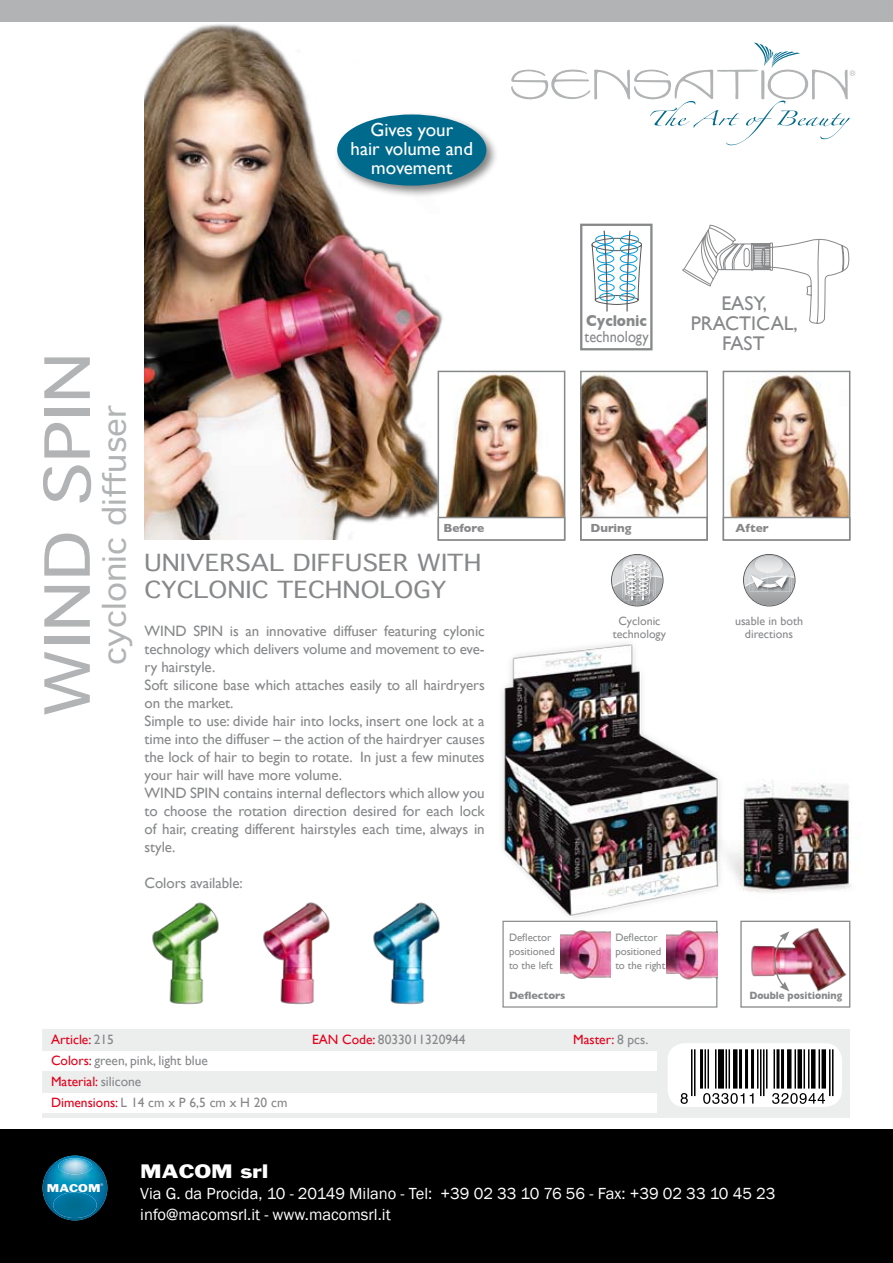
<style>
.page{position:relative;width:893px;height:1263px;background:#fff}
.page>*{position:absolute;margin:0;border:0;box-sizing:border-box;transform-origin:0 0}
.t1{font:60px "Geneva";color:#b1b3b4;scale:1.2 1}
.t2{font:30px "Geneva";color:#b1b3b4;scale:1.1 1}
.t3{font:22.5px/27px "Geneva";color:#87888a;scale:1.14 1}
.t4{font:19.8px/19.8px "Gill Sans";color:#87888a;text-align:center}
.t5{font:18.9px/18.9px "Gill Sans";color:#fff;text-align:center}
.t6{font:18px "Franklin Gothic";color:#fff;scale:1.2 1}
.t7{font:16.5px/21px "Franklin Gothic";color:#fff}
.t8{font:15.9px "Gill Sans";color:#87888a;scale:.9 1}
.t9{font:700 15.9px "Gill Sans";color:#87888a;scale:.9 1}
.t10{font:15px/18px "Gill Sans";letter-spacing:-.005em;color:#87888a}
.t11{font:13.5px/21px "Gill Sans";color:#87888a}
.t12{font:13.5px "Gill Sans";color:#e2001a}
.t13{font:12px/13.2px "Gill Sans";color:#87888a;text-align:center}
.t14{font:700 12px "Gill Sans";color:#87888a}
.t15{font:10.8px/14.2px "Gill Sans";color:#87888a}
.t16{font:700 10.8px "Gill Sans";color:#87888a;scale:.9 1}
.t17{font:700 10.8px "Gill Sans";color:#87888a}
.t18{font:10.5px "Franklin Gothic";color:#fff;scale:1.2 1}
.t19{font:3.75px "Helvetica";color:#fff}
.s1{color:#e2001a}
.s2{color:#87888a}
</style>
<div class="page">
<img style="left:145px;top:21px;width:341px;height:518px">
<div style="left:43px;top:1029px;width:807px;height:21px;background:#eceded"></div>
<div style="left:43px;top:1071px;width:807px;height:22px;background:#eceded"></div>
<hr style="left:43px;top:1113px;width:807px;height:4px;background:#eceded">
<div style="left:657px;top:1030px;width:193px;height:86px;background:#eceded"></div>
<div style="left:668px;top:1043px;width:174px;height:64px;background:#fff;border-radius:17px"></div>
<div style="left:0;top:1129px;width:893px;height:134px;background:#000"></div>
<div style="left:0;top:0;width:893px;height:21px;background:#b1b3b4"></div>
<div style="left:333px;top:111px;width:165px;height:87px;background:#000;opacity:.5"></div>
<div style="left:337px;top:114px;width:149px;height:72px;background:#006a8d;border-radius:50%"></div>
<img style="left:441px;top:374px;width:121px;height:143px">
<div style="left:438px;top:371px;width:127px;height:170px;border:2px solid #87888a"></div>
<div style="left:438px;top:517px;width:127px;height:24px;background:#fff;border:2px solid #87888a"></div>
<img style="left:583px;top:374px;width:122px;height:143px">
<div style="left:580px;top:371px;width:128px;height:170px;border:2px solid #87888a"></div>
<div style="left:580px;top:517px;width:128px;height:24px;border:2px solid #87888a"></div>
<img style="left:726px;top:374px;width:121px;height:143px">
<div style="left:723px;top:371px;width:127px;height:170px;border:2px solid #87888a"></div>
<div style="left:723px;top:517px;width:127px;height:24px;background:#fff;border:2px solid #87888a"></div>
<hr style="left:691px;top:1049px;width:1px;height:47px;background:#000">
<hr style="left:694px;top:1049px;width:1px;height:47px;background:#000">
<hr style="left:700px;top:1049px;width:1px;height:39px;background:#000">
<hr style="left:701px;top:1049px;width:2px;height:39px;background:#000">
<hr style="left:704px;top:1049px;width:2px;height:39px;background:#000">
<hr style="left:707px;top:1049px;width:2px;height:39px;background:#000">
<hr style="left:715px;top:1049px;width:1px;height:39px;background:#000">
<hr style="left:718px;top:1049px;width:1px;height:39px;background:#000">
<hr style="left:719px;top:1049px;width:2px;height:39px;background:#000">
<hr style="left:721px;top:1049px;width:1px;height:39px;background:#000">
<hr style="left:722px;top:1049px;width:2px;height:39px;background:#000">
<hr style="left:725px;top:1049px;width:2px;height:39px;background:#000">
<hr style="left:728px;top:1049px;width:2px;height:39px;background:#000">
<hr style="left:733px;top:1049px;width:1px;height:39px;background:#000">
<hr style="left:734px;top:1049px;width:2px;height:39px;background:#000">
<hr style="left:736px;top:1049px;width:1px;height:39px;background:#000">
<hr style="left:739px;top:1049px;width:1px;height:39px;background:#000">
<hr style="left:740px;top:1049px;width:2px;height:39px;background:#000">
<hr style="left:745px;top:1049px;width:1px;height:39px;background:#000">
<hr style="left:746px;top:1049px;width:2px;height:39px;background:#000">
<hr style="left:751px;top:1049px;width:1px;height:39px;background:#000">
<hr style="left:752px;top:1049px;width:2px;height:39px;background:#000">
<hr style="left:757px;top:1049px;width:1px;height:39px;background:#000">
<hr style="left:760px;top:1049px;width:1px;height:47px;background:#000">
<hr style="left:763px;top:1049px;width:1px;height:47px;background:#000">
<hr style="left:766px;top:1049px;width:1px;height:39px;background:#000">
<hr style="left:773px;top:1049px;width:2px;height:39px;background:#000">
<hr style="left:776px;top:1049px;width:2px;height:39px;background:#000">
<hr style="left:778px;top:1049px;width:1px;height:39px;background:#000">
<hr style="left:781px;top:1049px;width:1px;height:39px;background:#000">
<hr style="left:782px;top:1049px;width:2px;height:39px;background:#000">
<hr style="left:787px;top:1049px;width:1px;height:39px;background:#000">
<hr style="left:788px;top:1049px;width:2px;height:39px;background:#000">
<hr style="left:790px;top:1049px;width:1px;height:39px;background:#000">
<hr style="left:794px;top:1049px;width:2px;height:39px;background:#000">
<hr style="left:797px;top:1049px;width:2px;height:39px;background:#000">
<hr style="left:799px;top:1049px;width:1px;height:39px;background:#000">
<hr style="left:800px;top:1049px;width:2px;height:39px;background:#000">
<hr style="left:803px;top:1049px;width:2px;height:39px;background:#000">
<hr style="left:808px;top:1049px;width:1px;height:39px;background:#000">
<hr style="left:811px;top:1049px;width:1px;height:39px;background:#000">
<hr style="left:812px;top:1049px;width:2px;height:39px;background:#000">
<hr style="left:814px;top:1049px;width:1px;height:39px;background:#000">
<hr style="left:818px;top:1049px;width:2px;height:39px;background:#000">
<hr style="left:821px;top:1049px;width:2px;height:39px;background:#000">
<hr style="left:823px;top:1049px;width:1px;height:39px;background:#000">
<hr style="left:824px;top:1049px;width:2px;height:39px;background:#000">
<hr style="left:829px;top:1049px;width:1px;height:47px;background:#000">
<hr style="left:832px;top:1049px;width:1px;height:47px;background:#000">
<svg style="left:681px;top:1093px;width:7px;height:11px"></svg>
<svg style="left:703px;top:1093px;width:41px;height:11px"></svg>
<svg style="left:750px;top:1093px;width:3px;height:10px"></svg>
<svg style="left:772px;top:1093px;width:53px;height:11px"></svg>
<div style="left:580px;top:224px;width:73px;height:126px;background:#fff;border:2px solid #87888a"></div>
<img style="left:152px;top:902px;width:67px;height:103px">
<img style="left:373px;top:902px;width:67px;height:103px">
<img style="left:263px;top:902px;width:67px;height:103px">
<svg style="left:611px;top:554px;width:52px;height:52px"></svg>
<svg style="left:743px;top:554px;width:52px;height:52px"></svg>
<div style="left:740px;top:921px;width:110px;height:87px;border:1px solid #87888a"></div>
<img style="left:751px;top:926px;width:100px;height:70px">
<svg style="left:772px;top:931px;width:17px;height:60px"></svg>
<div style="left:502px;top:921px;width:215px;height:86px;border:1px solid #87888a"></div>
<img style="left:560px;top:930px;width:51px;height:49px">
<img style="left:666px;top:930px;width:51px;height:55px">
<img style="left:733px;top:779px;width:125px;height:114px">
<img style="left:502px;top:643px;width:231px;height:287px">
<img style="left:43px;top:1155px;width:64px;height:65px">
<img style="left:58px;top:1158px;width:34px;height:16px">
<img style="left:53px;top:1192px;width:44px;height:26px">
<svg style="left:511px;top:43px;width:344px;height:281px"></svg>
<p class="t5" style="left:351px;top:120px;width:124px">Gives your<br>hair volume and movement</p>
<h1 class="t1" style="left:16px;top:717px;width:306px;rotate:-90deg">WIND SPIN</h1>
<h2 class="t2" style="left:89px;top:665px;width:238px;rotate:-90deg">cyclonic diffuser</h2>
<p class="t9" style="left:586px;top:311px;width:69px">Cyclonic</p>
<p class="t8" style="left:585px;top:327px;width:73px">technology</p>
<h3 class="t4" style="left:691px;top:293px;width:109px">EASY,<br>PRACTICAL,<br>FAST</h3>
<p class="t14" style="left:443px;top:520px;width:42px">Before</p>
<p class="t14" style="left:590px;top:520px;width:42px">During</p>
<p class="t14" style="left:736px;top:520px;width:35px">After</p>
<h3 class="t3" style="left:145px;top:548px;width:297px">UNIVERSAL DIFFUSER WITH<br>CYCLONIC TECHNOLOGY</h3>
<p class="t10" style="left:145px;top:622px;width:342px">WIND SPIN is an innovative diffuser featuring cylonic technology which delivers volume and movement to eve&shy;ry hairstyle.<br>Soft silicone base which attaches easily to all hairdryers on the market.<br>Simple to use: divide hair into locks, insert one lock at a time into the diffuser – the action of the hairdryer causes the lock of hair to begin to rotate. In just a few minutes your hair will have more volume.<br>WIND SPIN contains internal deflectors which allow you to choose the rotation direction desired for each lock of hair, creating different hairstyles each time, always in style.</p>
<p class="t10" style="left:145px;top:874px;width:100px">Colors available:</p>
<p class="t13" style="left:613px;top:614px;width:55px">Cyclonic technology</p>
<p class="t13" style="left:735px;top:614px;width:70px">usable in both directions</p>
<p class="t15" style="left:509px;top:930px;width:47px">Deflector positioned to the left</p>
<p class="t15" style="left:615px;top:930px;width:51px">Deflector positioned to the right</p>
<p class="t17" style="left:509px;top:989px;width:58px">Deflectors</p>
<p class="t16" style="left:749px;top:989px;width:105px">Double positioning</p>
<p class="t11" style="left:51px;top:1028px;width:238px"><span class="s1">Article:</span> 215<br><span class="s1">Colors:</span> green, pink, light blue<br><span class="s1">Material:</span> silicone<br><span class="s1">Dimensions:</span> L 14 cm x P 6,5 cm x H 20 cm</p>
<p class="t11" style="left:312px;top:1028px;width:155px"><span class="s1">EAN Code:</span> 8033011320944</p>
<p class="t12" style="left:573px;top:1031px;width:77px">Master: <span class="s2">8 pcs.</span></p>
<p class="t18" style="left:47px;top:1181px;width:46px">MACOM</p>
<p class="t19" style="left:101px;top:1182px;width:4px">®</p>
<p class="t6" style="left:140px;top:1159px;width:108px">MACOM srl</p>
<p class="t7" style="left:140px;top:1183px;width:637px">Via G. da Procida, 10 - 20149 Milano - Tel: +39 02 33 10 76 56 - Fax: +39 02 33 10 45 23 info@macomsrl.it - www.macomsrl.it</p>
</div>
